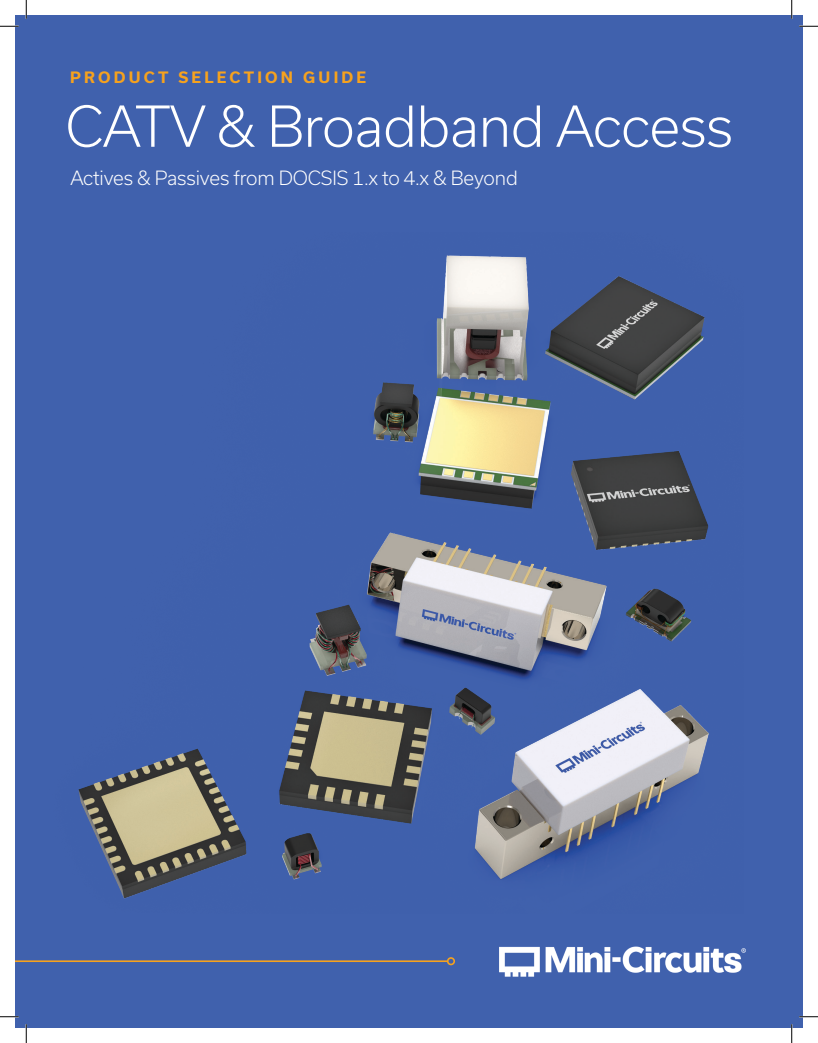
<style>
.page{position:relative;width:818px;height:1043px;background:#fff}
.page>*{position:absolute;margin:0;border:0;box-sizing:border-box;transform-origin:0 0}
.t1{font:300 53.75px "Usual";letter-spacing:-.01em;color:#fff}
.t2{font:300 18.75px "Usual";letter-spacing:-.01em;color:#fff}
.t3{font:700 15px "Usual";letter-spacing:.215em;color:#f6a21e}
</style>
<div class="page">
<div style="left:15px;top:15px;width:787px;height:1013px;background:#4061ad"></div>
<img style="left:78px;top:255px;width:631px;height:644px">
<img style="left:500px;top:946px;width:246px;height:31px">
<hr style="left:15px;top:960px;width:432px;height:2px;background:#f6a21e">
<div style="left:447px;top:957px;width:8px;height:8px;border:2px solid #f6a21e;border-radius:50%"></div>
<svg style="left:0;top:25px;width:19px;height:2px"></svg>
<svg style="left:799px;top:25px;width:19px;height:2px"></svg>
<svg style="left:0;top:1016px;width:19px;height:1px"></svg>
<svg style="left:799px;top:1015px;width:19px;height:2px"></svg>
<svg style="left:25px;top:0;width:2px;height:19px"></svg>
<svg style="left:25px;top:1024px;width:2px;height:18px"></svg>
<svg style="left:791px;top:0;width:1px;height:19px"></svg>
<svg style="left:791px;top:1024px;width:1px;height:18px"></svg>
<p class="t3" style="left:70px;top:68px;width:297px">PRODUCT SELECTION GUIDE</p>
<p class="t1" style="left:65px;top:96px;width:669px">CATV &amp; Broadband Access</p>
<p class="t2" style="left:70px;top:167px;width:449px">Actives &amp; Passives from DOCSIS 1.x to 4.x &amp; Beyond</p>
</div>
